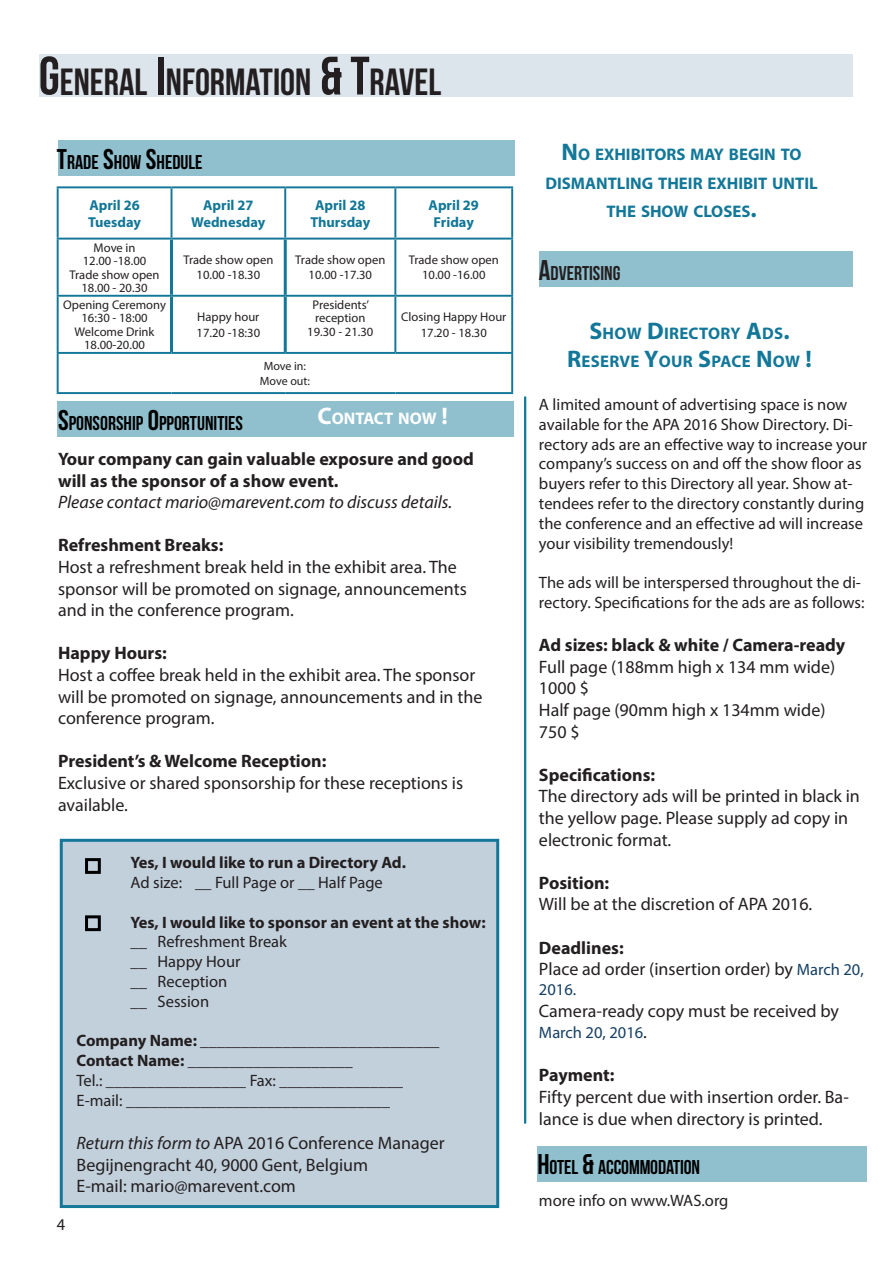
<style>
.page{position:relative;width:893px;height:1263px;background:#fff}
.page>*{position:absolute;margin:0;border:0;box-sizing:border-box;transform-origin:0 0}
.t1{font:37.8px "Bebas Neue";color:#231f20}
.t2{font:19.95px "Bebas Neue";color:#000}
.t3{font:19.95px "Bebas Neue";color:#231f20}
.t4{font:18px/21.6px "Myriad Pro";color:#231f20}
.t5{font:700 18px/21.6px "Myriad Pro";color:#231f20}
.t6{font:italic 18px "Myriad Pro";color:#231f20}
.t7{font:700 16.8px/28.8px "Myriad Pro";color:#127798;text-align:center}
.t8{font:700 16.8px "Myriad Pro";letter-spacing:-.005em;color:#fff}
.t9{font:16.5px/19.8px "Myriad Pro";color:#231f20}
.t10{font:700 16.5px "Myriad Pro";color:#231f20}
.t11{font:16.5px "Myriad Pro";color:#153f63}
.t12{font:700 14.4px/17.2px "Myriad Pro";color:#117797;text-align:center}
.t13{font:12.6px/13.5px "Myriad Pro";color:#231f20;text-align:center}
.t14{font:12px/14.4px "Myriad Pro";color:#231f20;text-align:center}
.s1{font-size:54px}
.s2{font-size:28.5px}
.s3{font-size:24px}
.s4{font-weight:700}
.s5{font-style:italic}
.s6{font-size:16.5px;color:#153f63}
.s7{font-size:18px;color:#231f20}
</style>
<div class="page">
<div style="left:58px;top:141px;width:456px;height:35px;background:#90bfce"></div>
<div style="left:39px;top:54px;width:814px;height:43px;background:#dde5ec"></div>
<div style="left:539px;top:252px;width:314px;height:35px;background:#90bfce"></div>
<div style="left:57px;top:402px;width:457px;height:35px;background:#90bfce"></div>
<hr style="left:524px;top:396px;width:2px;height:727px;background:#127798">
<div style="left:60px;top:839px;width:439px;height:369px;background:#c2d0dc;border:3px solid #127798"></div>
<div style="left:85px;top:858px;width:16px;height:16px;border:3px solid #000"></div>
<div style="left:85px;top:915px;width:16px;height:16px;border:3px solid #000"></div>
<div style="left:537px;top:1146px;width:330px;height:35px;background:#90bfce"></div>
<svg style="left:59px;top:188px;width:452px;height:164px"></svg>
<hr style="left:57px;top:240px;width:2px;height:55px;background:#127798">
<hr style="left:394px;top:240px;width:2px;height:55px;background:#127798">
<hr style="left:511px;top:240px;width:2px;height:55px;background:#127798">
<hr style="left:57px;top:295px;width:114px;height:2px;background:#127798">
<hr style="left:57px;top:297px;width:2px;height:55px;background:#127798">
<hr style="left:171px;top:295px;width:114px;height:2px;background:#127798">
<hr style="left:285px;top:295px;width:110px;height:2px;background:#127798">
<hr style="left:395px;top:295px;width:118px;height:2px;background:#127798">
<hr style="left:394px;top:297px;width:2px;height:55px;background:#127798">
<hr style="left:511px;top:297px;width:2px;height:55px;background:#127798">
<hr style="left:57px;top:352px;width:114px;height:2px;background:#127798">
<hr style="left:57px;top:354px;width:2px;height:38px;background:#127798">
<hr style="left:171px;top:352px;width:114px;height:2px;background:#127798">
<hr style="left:285px;top:352px;width:110px;height:2px;background:#127798">
<hr style="left:395px;top:352px;width:118px;height:2px;background:#127798">
<hr style="left:511px;top:354px;width:2px;height:38px;background:#127798">
<hr style="left:57px;top:392px;width:114px;height:2px;background:#127798">
<hr style="left:171px;top:392px;width:114px;height:2px;background:#127798">
<hr style="left:285px;top:392px;width:110px;height:2px;background:#127798">
<hr style="left:395px;top:392px;width:118px;height:2px;background:#127798">
<hr style="left:170px;top:240px;width:3px;height:55px;background:#127798">
<hr style="left:284px;top:240px;width:3px;height:55px;background:#127798">
<hr style="left:170px;top:297px;width:3px;height:55px;background:#127798">
<hr style="left:284px;top:297px;width:3px;height:55px;background:#127798">
<hr style="left:57px;top:186px;width:114px;height:2px;background:#127798">
<hr style="left:57px;top:188px;width:2px;height:50px;background:#127798">
<hr style="left:171px;top:186px;width:114px;height:2px;background:#127798">
<hr style="left:171px;top:188px;width:1px;height:50px;background:#127798">
<hr style="left:285px;top:186px;width:110px;height:2px;background:#127798">
<hr style="left:284px;top:188px;width:2px;height:50px;background:#127798">
<hr style="left:395px;top:186px;width:118px;height:2px;background:#127798">
<hr style="left:394px;top:188px;width:2px;height:50px;background:#127798">
<hr style="left:511px;top:188px;width:2px;height:50px;background:#127798">
<hr style="left:57px;top:238px;width:114px;height:2px;background:#127798">
<hr style="left:171px;top:238px;width:114px;height:2px;background:#127798">
<hr style="left:285px;top:238px;width:110px;height:2px;background:#127798">
<hr style="left:395px;top:238px;width:118px;height:2px;background:#127798">
<h1 class="t1" style="left:39px;top:61px;width:404px"><span class="s1">G</span>ENERAL <span class="s1">I</span>NFORMATION <span class="s1">&amp; T</span>RAVEL</h1>
<p class="t2" style="left:57px;top:151px;width:146px"><span class="s2">T</span>RADE <span class="s2">S</span>HOW <span class="s2">S</span>HEDULE</p>
<p class="t12" style="left:88px;top:196px;width:54px;text-align:left">April 26<br>Tuesday</p>
<p class="t12" style="left:191px;top:196px;width:76px">April 27<br>Wednesday</p>
<p class="t12" style="left:310px;top:196px;width:61px">April 28<br>Thursday</p>
<p class="t12" style="left:429px;top:196px;width:52px">April 29<br>Friday</p>
<p class="t13" style="left:70px;top:240px;width:92px">Move in<br>12.00 -18.00<br>Trade show open<br>18.00 - 20.30</p>
<p class="t13" style="left:183px;top:252px;width:92px;line-height:15.1px">Trade show open<br>10.00 -18.30</p>
<p class="t13" style="left:295px;top:252px;width:92px;line-height:15.1px">Trade show open<br>10.00 -17.30</p>
<p class="t13" style="left:409px;top:252px;width:92px;line-height:15.1px">Trade show open<br>10.00 -16.00</p>
<p class="t13" style="left:63px;top:298px;width:104px">Opening Ceremony<br>16:30 - 18:00<br>Welcome Drink<br>18.00-20.00</p>
<p class="t13" style="left:197px;top:309px;width:65px;line-height:15.1px;text-align:left">Happy hour<br>17.20 -18:30</p>
<p class="t13" style="left:307px;top:298px;width:68px">Presidents’ reception<br>19.30 - 21.30</p>
<p class="t14" style="left:260px;top:359px;width:52px">Move in:<br>Move out:</p>
<p class="t13" style="left:401px;top:309px;width:107px;line-height:15.1px">Closing Happy Hour<br>17.20 - 18.30</p>
<p class="t8" style="left:317px;top:407px;width:132px"><span class="s3">C</span>ONTACT NOW <span class="s3">!</span></p>
<p class="t2" style="left:58px;top:412px;width:186px"><span class="s2">S</span>PONSORSHIP <span class="s2">O</span>PPORTUNITIES</p>
<p class="t5" style="left:58px;top:447px;width:417px">Your company can gain valuable exposure and good will as the sponsor of a show event.</p>
<p class="t6" style="left:58px;top:491px;width:396px">Please contact mario@marevent.com to discuss details.</p>
<p class="t5" style="left:58px;top:534px;width:167px">Refreshment Breaks:</p>
<p class="t4" style="left:58px;top:556px;width:410px">Host a refreshment break held in the exhibit area. The sponsor will be promoted on signage, announcements and in the conference program.</p>
<p class="t5" style="left:58px;top:642px;width:110px">Happy Hours:</p>
<p class="t4" style="left:58px;top:664px;width:426px">Host a coffee break held in the exhibit area. The sponsor will be promoted on signage, announcements and in the conference program.</p>
<p class="t5" style="left:58px;top:750px;width:270px">President’s &amp; Welcome Reception:</p>
<p class="t4" style="left:58px;top:772px;width:407px">Exclusive or shared sponsorship for these receptions is available.</p>
<p class="t9" style="left:57px;top:1214px;width:10px">4</p>
<p class="t10" style="left:131px;top:852px;width:277px">Yes, I would like to run a Directory Ad.</p>
<p class="t9" style="left:131px;top:872px;width:254px">Ad size: __ Full Page or __ Half Page</p>
<p class="t10" style="left:131px;top:911px;width:357px">Yes, I would like to sponsor an event at the show:</p>
<p class="t9" style="left:131px;top:932px;width:158px">__ Refreshment Break __ Happy Hour<br>__ Reception<br>__ Session</p>
<p class="t9" style="left:77px;top:1031px;width:364px"><span class="s4">Company Name:</span> _____________________________ <span class="s4">Contact Name:</span> ____________________<br>Tel.: _________________ Fax: _______________ E-mail: ________________________________</p>
<p class="t4" style="left:77px;top:1132px;width:370px"><span class="s5">Return this form to</span> APA 2016 Conference Manager<br>Begijnengracht 40, 9000 Gent, Belgium<br>E-mail: mario@marevent.com</p>
<p class="t7" style="left:545px;top:139px;width:274px"><span class="s3">N</span>O EXHIBITORS MAY BEGIN TO<br>DISMANTLING THEIR EXHIBIT UNTIL<br>THE SHOW CLOSES<span class="s3">.</span></p>
<p class="t3" style="left:539px;top:262px;width:83px"><span class="s2">A</span>DVERTISING</p>
<p class="t7" style="left:567px;top:318px;width:246px"><span class="s3">S</span>HOW <span class="s3">D</span>IRECTORY <span class="s3">A</span>DS<span class="s3">.<br>R</span>ESERVE <span class="s3">Y</span>OUR <span class="s3">S</span>PACE <span class="s3">N</span> OW <span class="s3">!</span></p>
<p class="t9" style="left:539px;top:394px;width:330px">A limited amount of advertising space is now available for the APA 2016 Show Directory. Di&shy;rectory ads are an effective way to increase your company’s success on and off the show floor as buyers refer to this Directory all year. Show at&shy;tendees refer to the directory constantly during the conference and an effective ad will increase your visibility tremendously!</p>
<p class="t9" style="left:539px;top:572px;width:327px">The ads will be interspersed throughout the di&shy;rectory. Specifications for the ads are as follows:</p>
<p class="t5" style="left:539px;top:634px;width:308px">Ad sizes: black &amp; white / Camera-ready</p>
<p class="t4" style="left:539px;top:656px;width:298px">Full page (188mm high x 134 mm wide)<br>1000 $<br>Half page (90mm high x 134mm wide)<br>750 $</p>
<p class="t5" style="left:539px;top:763px;width:118px">Specifications:</p>
<p class="t4" style="left:539px;top:785px;width:322px">The directory ads will be printed in black in the yellow page. Please supply ad copy in electronic format.</p>
<p class="t5" style="left:539px;top:871px;width:72px">Position:</p>
<p class="t4" style="left:539px;top:893px;width:275px">Will be at the discretion of APA 2016.</p>
<p class="t4" style="left:539px;top:936px;width:326px"><span class="s4">Deadlines:<br></span>Place ad order (insertion order) by <span class="s6">March 20,</span></p>
<p class="t11" style="left:539px;top:979px;width:39px">2016.</p>
<p class="t4" style="left:539px;top:999px;width:301px">Camera-ready copy must be received by</p>
<p class="t11" style="left:539px;top:1022px;width:110px">March 20, 2016<span class="s7">.</span></p>
<p class="t5" style="left:539px;top:1064px;width:77px">Payment:</p>
<p class="t4" style="left:539px;top:1086px;width:311px">Fifty percent due with insertion order. Ba&shy;lance is due when directory is printed.</p>
<p class="t2" style="left:537px;top:1156px;width:164px"><span class="s2">H</span>OTEL <span class="s2">&amp;</span> ACCOMMODATION</p>
<p class="t9" style="left:539px;top:1190px;width:191px">more info on www.WAS.org</p>
</div>
